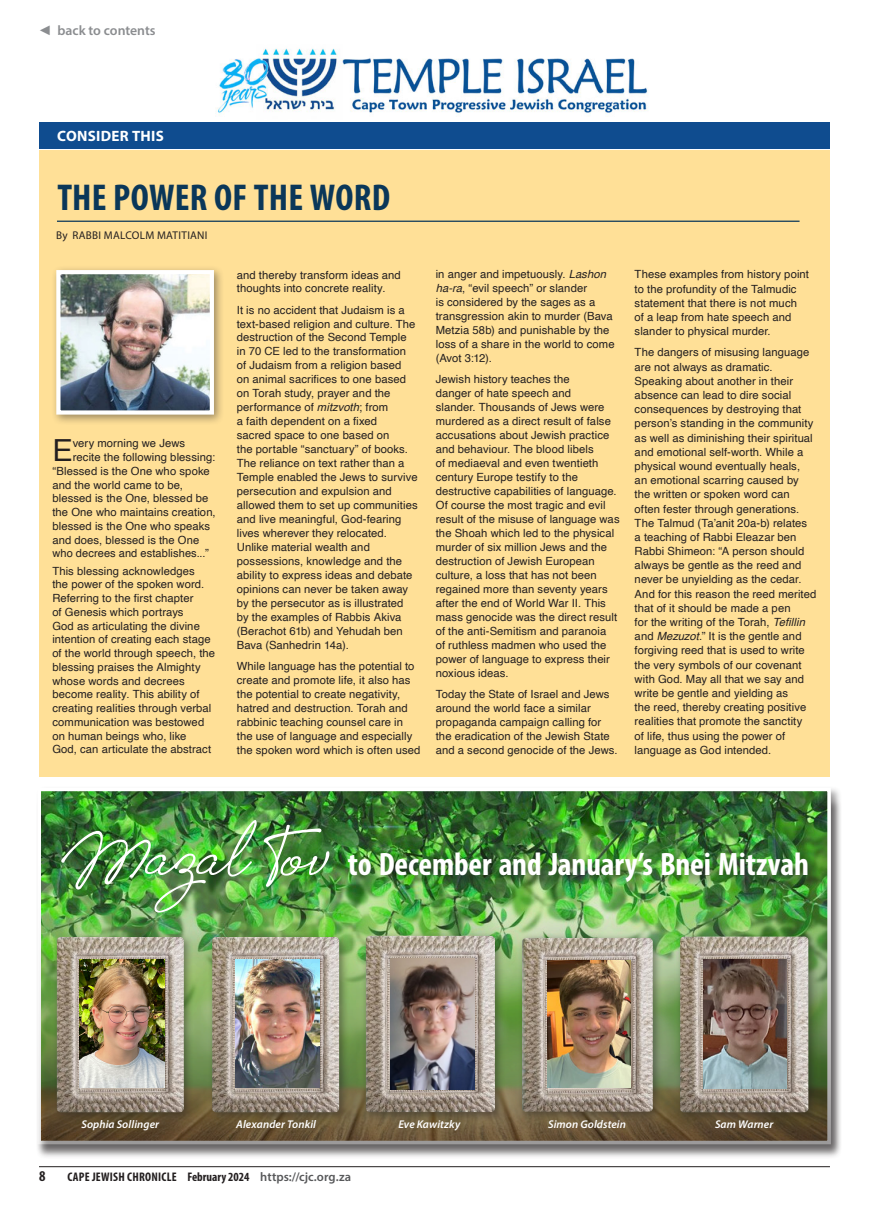
<style>
.page{position:relative;width:869px;height:1205px;background:#fff}
.page>*{position:absolute;margin:0;border:0;box-sizing:border-box;transform-origin:0 0}
.headings{font:700 condensed 37.5px "Myriad Pro";letter-spacing:.005em;color:#0a3759}
.t1{font:700 condensed 32.5px "Myriad Pro";letter-spacing:-.005em;color:#fff}
.body{font:30.38px "Helvetica";color:#231f20}
.t2{font:700 15px "Myriad Pro";letter-spacing:.02em;color:#fff}
.t3{font:700 condensed 15px "Myriad Pro";color:#231f20}
.t4{font:600 13.75px "Myriad Pro";letter-spacing:-.005em;color:#8b8d90}
.t5{font:700 condensed 12.5px "Myriad Pro";letter-spacing:.02em;color:#231f20}
.body-2{font:11.25px/14px "Helvetica";letter-spacing:.01em;color:#231f20}
.t6{font:italic 600 11.25px "Myriad Pro";letter-spacing:.01em;color:#fff}
.t7{font:11.25px "Myriad Pro";letter-spacing:.025em;color:#231f20}
.s1{font-family:"Arial Narrow";font-weight:400}
.s2{font-style:italic}
.s3{font-weight:600;font-stretch:normal;color:#57585a}
</style>
<div class="page">
<hr style="left:39px;top:1166px;width:790px;height:1px;background:#231f20">
<img style="left:217px;top:48px;width:432px;height:69px">
<div style="left:39px;top:150px;width:790px;height:626px;background:#ffe097"></div>
<div style="left:36px;top:786px;width:806px;height:373px;background:#231f20;opacity:.45"></div>
<img style="left:42px;top:793px;width:783px;height:350px">
<div style="left:37px;top:788px;width:793px;height:360px;border:4px solid #fff"></div>
<div style="left:39px;top:123px;width:790px;height:26px;background:#0f4c8f"></div>
<hr style="left:57px;top:221px;width:742px;height:1px;background:#0a3759">
<div style="left:51px;top:265px;width:174px;height:160px;background:#231f20;opacity:.45"></div>
<img style="left:61px;top:275px;width:148px;height:135px">
<div style="left:56px;top:270px;width:158px;height:145px;border:4px solid #fff"></div>
<div style="left:675px;top:932px;width:142px;height:190px;background:#231f20;opacity:.45"></div>
<img style="left:679px;top:936px;width:129px;height:176px">
<img style="left:703px;top:959px;width:83px;height:130px">
<div style="left:361px;top:931px;width:143px;height:191px;background:#231f20;opacity:.45"></div>
<img style="left:366px;top:936px;width:128px;height:176px">
<img style="left:390px;top:959px;width:84px;height:130px">
<div style="left:52px;top:932px;width:141px;height:190px;background:#231f20;opacity:.45"></div>
<img style="left:57px;top:937px;width:127px;height:175px">
<img style="left:80px;top:959px;width:84px;height:129px">
<div style="left:346px;top:851px;width:473px;height:42px;background:#231f20;opacity:.45"></div>
<div style="left:207px;top:932px;width:142px;height:190px;background:#231f20;opacity:.45"></div>
<img style="left:212px;top:937px;width:127px;height:175px">
<img style="left:235px;top:959px;width:84px;height:129px">
<div style="left:517px;top:933px;width:145px;height:188px;background:#231f20;opacity:.45"></div>
<img style="left:522px;top:938px;width:130px;height:173px">
<img style="left:547px;top:960px;width:83px;height:127px">
<img style="left:61px;top:820px;width:268px;height:92px">
<p class="t4" style="left:38px;top:22px;width:119px"><span class="s1">◄</span> back to contents</p>
<p class="t2" style="left:57px;top:126px;width:108px">CONSIDER THIS</p>
<p class="headings" style="left:57px;top:174px;width:334px">THE POWER OF THE WORD</p>
<p class="t7" style="left:56px;top:229px;width:153px">By RABBI MALCOLM MATITIANI</p>
<p class="body" style="left:52px;top:427px;width:22px">E</p>
<p class="body-2" style="left:73px;top:437px;width:114px">very morning we Jews</p>
<p class="body-2" style="left:73px;top:450px;width:144px">recite the following blessing:</p>
<p class="body-2" style="left:52px;top:464px;width:159px">“Blessed is the One who spoke</p>
<p class="body-2" style="left:52px;top:478px;width:132px">and the world came to be,</p>
<p class="body-2" style="left:52px;top:492px;width:157px">blessed is the One, blessed be</p>
<p class="body-2" style="left:52px;top:505px;width:165px">the One who maintains creation,</p>
<p class="body-2" style="left:52px;top:519px;width:159px">blessed is the One who speaks</p>
<p class="body-2" style="left:52px;top:533px;width:148px">and does, blessed is the One</p>
<p class="body-2" style="left:52px;top:547px;width:158px">who decrees and establishes...”</p>
<p class="body-2" style="left:52px;top:564px;width:164px">This blessing acknowledges<br>the power of the spoken word.<br>Referring to the first chapter<br>of Genesis which portrays<br>God as articulating the divine intention of creating each stage of the world through speech, the blessing praises the Almighty whose words and decrees become reality. This ability of creating realities through verbal communication was bestowed on human beings who, like<br>God, can articulate the abstract</p>
<p class="body-2" style="left:237px;top:268px;width:165px">and thereby transform ideas and thoughts into concrete reality.</p>
<p class="body-2" style="left:237px;top:303px;width:182px">It is no accident that Judaism is a text-based religion and culture. The destruction of the Second Temple in 70 CE led to the transformation of Judaism from a religion based<br>on animal sacrifices to one based on Torah study, prayer and the performance of <span class="s2">mitzvoth</span>; from<br>a faith dependent on a fixed<br>sacred space to one based on<br>the portable “sanctuary” of books.<br>The reliance on text rather than a<br>Temple enabled the Jews to survive persecution and expulsion and allowed them to set up communities and live meaningful, God-fearing lives wherever they relocated.<br>Unlike material wealth and possessions, knowledge and the ability to express ideas and debate opinions can never be taken away by the persecutor as is illustrated by the examples of Rabbis Akiva (Berachot 61b) and Yehudah ben<br>Bava (Sanhedrin 14a).</p>
<p class="body-2" style="left:237px;top:659px;width:185px">While language has the potential to create and promote life, it also has the potential to create negativity, hatred and destruction. Torah and rabbinic teaching counsel care in the use of language and especially the spoken word which is often used</p>
<p class="body-2" style="left:435px;top:268px;width:180px">in anger and impetuously. <span class="s2">Lashon ha-ra</span>, “evil speech” or slander<br>is considered by the sages as a transgression akin to murder (Bava<br>Metzia 58b) and punishable by the loss of a share in the world to come (Avot 3:12).</p>
<p class="body-2" style="left:435px;top:373px;width:185px">Jewish history teaches the<br>danger of hate speech and<br>slander. Thousands of Jews were murdered as a direct result of false accusations about Jewish practice and behaviour. The blood libels<br>of mediaeval and even twentieth century Europe testify to the destructive capabilities of language.<br>Of course the most tragic and evil result of the misuse of language was the Shoah which led to the physical murder of six million Jews and the destruction of Jewish European culture, a loss that has not been regained more than seventy years after the end of World War II. This mass genocide was the direct result of the anti-Semitism and paranoia<br>of ruthless madmen who used the power of language to express their noxious ideas.</p>
<p class="body-2" style="left:435px;top:687px;width:183px">Today the State of Israel and Jews around the world face a similar propaganda campaign calling for the eradication of the Jewish State and a second genocide of the Jews.</p>
<p class="body-2" style="left:634px;top:268px;width:176px">These examples from history point to the profundity of the Talmudic statement that there is not much of a leap from hate speech and slander to physical murder.</p>
<p class="body-2" style="left:634px;top:346px;width:183px">The dangers of misusing language are not always as dramatic.<br>Speaking about another in their absence can lead to dire social consequences by destroying that person’s standing in the community as well as diminishing their spiritual and emotional self-worth. While a physical wound eventually heals,<br>an emotional scarring caused by the written or spoken word can often fester through generations.<br>The Talmud (Ta’anit 20a-b) relates<br>a teaching of Rabbi Eleazar ben<br>Rabbi Shimeon: “A person should always be gentle as the reed and never be unyielding as the cedar.<br>And for this reason the reed merited that of it should be made a pen<br>for the writing of the Torah, <span class="s2">Tefillin </span>and <span class="s2">Mezuzot</span>.” It is the gentle and forgiving reed that is used to write the very symbols of our covenant with God. May all that we say and write be gentle and yielding as<br>the reed, thereby creating positive realities that promote the sanctity<br>of life, thus using the power of language as God intended.</p>
<p class="t1" style="left:348px;top:844px;width:462px">to December and January’s Bnei Mitzvah</p>
<p class="t6" style="left:81px;top:1116px;width:79px">Sophia Sollinger</p>
<p class="t6" style="left:236px;top:1117px;width:81px">Alexander Tonkil</p>
<p class="t6" style="left:398px;top:1117px;width:63px">Eve Kawitzky</p>
<p class="t6" style="left:548px;top:1117px;width:79px">Simon Goldstein</p>
<p class="t6" style="left:714px;top:1117px;width:60px">Sam Warner</p>
<h3 class="t3" style="left:39px;top:1166px;width:8px">8</h3>
<p class="t5" style="left:67px;top:1169px;width:285px">CAPE JEWISH CHRONICLE February 2024 <span class="s3">https://cjc.org.za</span></p>
</div>
